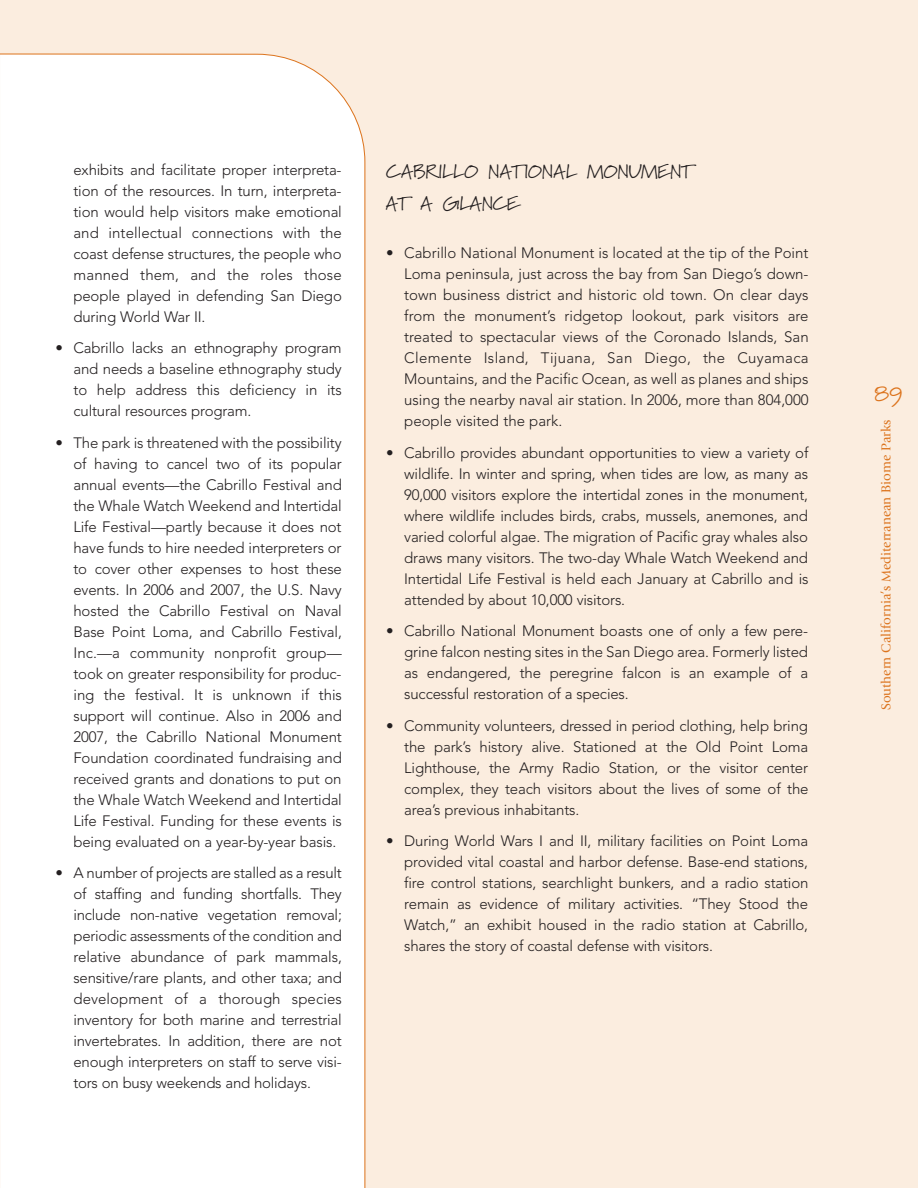
<style>
.page{position:relative;width:918px;height:1188px;background:#fbeddf}
.page>*{position:absolute;margin:0;border:0;box-sizing:border-box;transform-origin:0 0}
.t1{font:22.5px "Marydale";color:#dc731c}
.t2{font:19.5px/31.5px "Marydale";color:#231f20}
.t3{font:300 15px/21px "Avenir";letter-spacing:-.01em;color:#231f20;text-align:justify}
.t4{font:13.5px "Giovanni";color:#dc731c}
</style>
<div class="page">
<div style="left:0;top:54px;width:365px;height:1134px;background:#fff"></div>
<p class="t3" style="left:73px;top:160px;width:270px">exhibits and facilitate proper interpreta&shy;tion of the resources. In turn, interpreta&shy;tion would help visitors make emotional and intellectual connections with the coast defense structures, the people who manned them, and the roles those people played in defending San Diego during World War II.</p>
<p class="t3" style="left:73px;top:339px;width:270px;text-indent:-18px">• Cabrillo lacks an ethnography program and needs a baseline ethnography study to help address this deficiency in its cultural resources program.</p>
<p class="t3" style="left:73px;top:433px;width:270px;text-indent:-18px">• The park is threatened with the possibility of having to cancel two of its popular annual events—the Cabrillo Festival and the Whale Watch Weekend and Intertidal Life Festival—partly because it does not have funds to hire needed interpreters or to cover other expenses to host these events. In 2006 and 2007, the U.S. Navy hosted the Cabrillo Festival on Naval Base Point Loma, and Cabrillo Festival, Inc.—a community nonprofit group— took on greater responsibility for produc&shy;ing the festival. It is unknown if this support will continue. Also in 2006 and 2007, the Cabrillo National Monument Foundation coordinated fundraising and received grants and donations to put on the Whale Watch Weekend and Intertidal Life Festival. Funding for these events is being evaluated on a year-by-year basis.</p>
<p class="t3" style="left:73px;top:864px;width:270px;text-indent:-18px">• A number of projects are stalled as a result of staffing and funding shortfalls. They include non-native vegetation removal; periodic assessments of the condition and relative abundance of park mammals, sensitive/rare plants, and other taxa; and development of a thorough species inventory for both marine and terrestrial invertebrates. In addition, there are not enough interpreters on staff to serve visi&shy;tors on busy weekends and holidays.</p>
<h2 class="t2" style="left:386px;top:156px;width:310px">CABRILLO NATIONAL MONUMENT<br>AT A GLANCE</h2>
<p class="t3" style="left:404px;top:244px;width:406px;text-indent:-18px">• Cabrillo National Monument is located at the tip of the Point Loma peninsula, just across the bay from San Diego’s down&shy;town business district and historic old town. On clear days from the monument’s ridgetop lookout, park visitors are treated to spectacular views of the Coronado Islands, San Clemente Island, Tijuana, San Diego, the Cuyamaca Mountains, and the Pacific Ocean, as well as planes and ships using the nearby naval air station. In 2006, more than 804,000 people visited the park.</p>
<p class="t3" style="left:404px;top:444px;width:406px;text-indent:-18px">• Cabrillo provides abundant opportunities to view a variety of wildlife. In winter and spring, when tides are low, as many as 90,000 visitors explore the intertidal zones in the monument, where wildlife includes birds, crabs, mussels, anemones, and varied colorful algae. The migration of Pacific gray whales also draws many visitors. The two-day Whale Watch Weekend and Intertidal Life Festival is held each January at Cabrillo and is attended by about 10,000 visitors.</p>
<p class="t3" style="left:404px;top:622px;width:405px;text-indent:-18px">• Cabrillo National Monument boasts one of only a few pere&shy;grine falcon nesting sites in the San Diego area. Formerly listed as endangered, the peregrine falcon is an example of a successful restoration of a species.</p>
<p class="t3" style="left:404px;top:717px;width:406px;text-indent:-18px">• Community volunteers, dressed in period clothing, help bring the park’s history alive. Stationed at the Old Point Loma Lighthouse, the Army Radio Station, or the visitor center complex, they teach visitors about the lives of some of the area’s previous inhabitants.</p>
<p class="t3" style="left:404px;top:832px;width:406px;text-indent:-18px">• During World Wars I and II, military facilities on Point Loma provided vital coastal and harbor defense. Base-end stations, fire control stations, searchlight bunkers, and a radio station remain as evidence of military activities. “They Stood the Watch,” an exhibit housed in the radio station at Cabrillo, shares the story of coastal defense with visitors.</p>
<h1 class="t1" style="left:875px;top:380px;width:30px">89</h1>
<p class="t4" style="left:881px;top:710px;width:292px;rotate:-90deg">Southern California’s Mediterranean Biome Parks</p>
</div>
